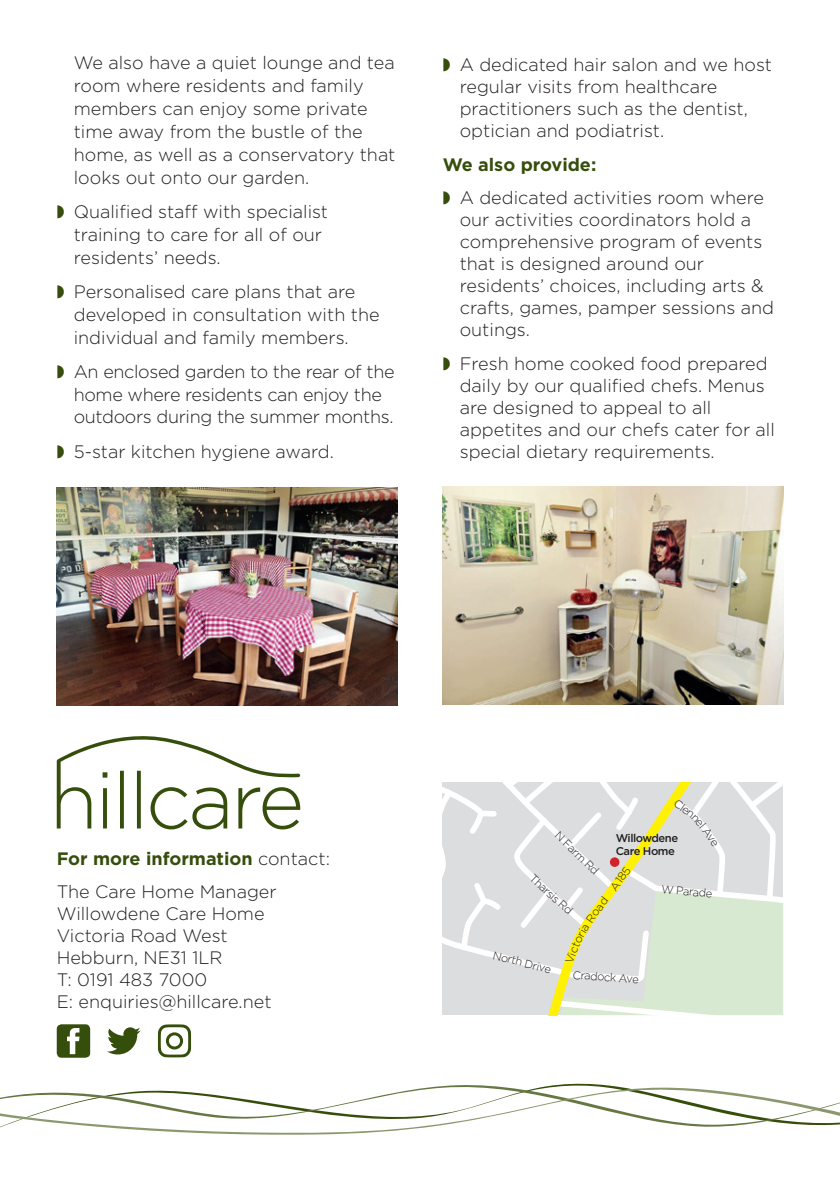
<style>
.page{position:relative;width:840px;height:1191px;background:#fff}
.page>*{position:absolute;margin:0;border:0;box-sizing:border-box;transform-origin:0 0}
.Main_Body_Copy{font:300 18px/22px "Gotham";color:#231f20}
.Main_Body_Copy-2{font:300 18px/22.8px "Gotham";letter-spacing:-.02em;color:#231f20}
.Main_Body_Copy-3{font:700 18px "Gotham";color:#364e0b}
.t1{font:300 11.2px "Gotham";color:#231f20}
.t2{font:500 11.2px/13.4px "Gotham";letter-spacing:-.04em;color:#231f20}
.s1{font-weight:300;color:#231f20}
</style>
<div class="page">
<svg style="left:57px;top:736px;width:243px;height:93px"></svg>
<svg style="left:433px;top:1083px;width:186px;height:4px"></svg>
<svg style="left:0;top:1087px;width:839px;height:48px"></svg>
<div style="left:57px;top:1024px;width:33px;height:33px;background:#364e0b;border-radius:5px"></div>
<svg style="left:67px;top:1028px;width:12px;height:26px"></svg>
<svg style="left:107px;top:1027px;width:34px;height:27px"></svg>
<svg style="left:158px;top:1024px;width:33px;height:33px"></svg>
<img style="left:57px;top:488px;width:340px;height:217px">
<img style="left:442px;top:486px;width:340px;height:218px">
<svg style="left:442px;top:782px;width:340px;height:233px"></svg>
<p class="Main_Body_Copy" style="left:74px;top:51px;width:323px;line-height:22.8px">We also have a quiet lounge and tea room where residents and family members can enjoy some private time away from the bustle of the home, as well as a conservatory that looks out onto our garden.</p>
<p class="Main_Body_Copy" style="left:74px;top:200px;width:256px;line-height:22.8px">Qualified staff with specialist training to care for all of our residents’ needs.</p>
<p class="Main_Body_Copy" style="left:74px;top:280px;width:307px;line-height:22.8px">Personalised care plans that are developed in consultation with the individual and family members.</p>
<p class="Main_Body_Copy-2" style="left:74px;top:360px;width:322px">An enclosed garden to the rear of the home where residents can enjoy the outdoors during the summer months.</p>
<p class="Main_Body_Copy" style="left:74px;top:440px;width:261px">5-star kitchen hygiene award.</p>
<p class="Main_Body_Copy" style="left:459px;top:54px;width:313px">A dedicated hair salon and we host regular visits from healthcare practitioners such as the dentist, optician and podiatrist.</p>
<p class="Main_Body_Copy-3" style="left:442px;top:154px;width:155px">We also provide:</p>
<p class="Main_Body_Copy" style="left:459px;top:186px;width:316px">A dedicated activities room where our activities coordinators hold a comprehensive program of events that is designed around our residents’ choices, including arts &amp; crafts, games, pamper sessions and outings.</p>
<p class="Main_Body_Copy" style="left:459px;top:352px;width:316px">Fresh home cooked food prepared daily by our qualified chefs. Menus are designed to appeal to all appetites and our chefs cater for all special dietary requirements.</p>
<p class="t1" style="left:560px;top:829px;width:58px;rotate:44deg">N Farm Rd</p>
<p class="t2" style="left:615px;top:831px;width:64px">Willowdene<br>Care Home</p>
<p class="Main_Body_Copy-3" style="left:57px;top:848px;width:275px">For more information <span class="s1">contact:</span></p>
<p class="Main_Body_Copy" style="left:57px;top:880px;width:221px">The Care Home Manager<br>Willowdene Care Home<br>Victoria Road West<br>Hebburn, NE31 1LR<br>T: 0191 483 7000<br>E: enquiries@hillcare.net</p>
<p class="t1" style="left:545px;top:880px;width:42px;rotate:42deg">arsis Rd</p>
<p class="t1" style="left:661px;top:882px;width:53px;rotate:5deg">W Parade</p>
<p class="t1" style="left:494px;top:949px;width:61px;rotate:14deg">North Drive</p>
<p class="t1" style="left:573px;top:968px;width:62px;rotate:4deg">Cradock Av</p>
</div>
